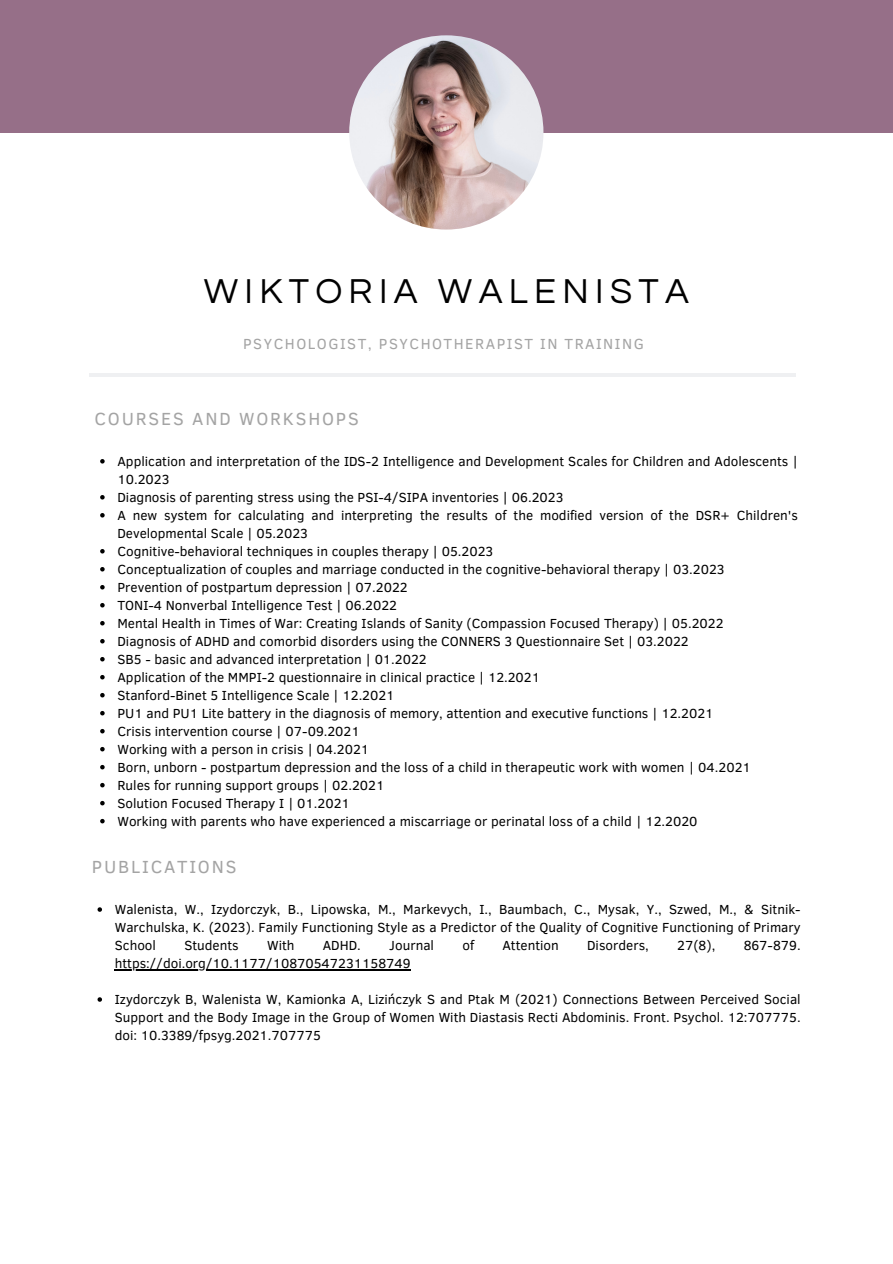
<style>
.page{position:relative;width:893px;height:1264px;background:#fff}
.page>*{position:absolute;margin:0;border:0;box-sizing:border-box;transform-origin:0 0}
.t1{font:36px "Questrial";letter-spacing:.175em;color:#000}
.t2{font:18px "Clear Sans";letter-spacing:.1em;color:#a4a4a4}
.t3{font:15px "Clear Sans";letter-spacing:.1em;color:#a4a4a4}
.t4{font:13.5px/18px "Clear Sans";color:#000}
</style>
<div class="page">
<div style="left:0;top:0;width:892px;height:132px;background:#966f88"></div>
<hr style="left:89px;top:373px;width:706px;height:3px;background:#eff0f2">
<img style="left:349px;top:35px;width:194px;height:194px;border-radius:50%">
<svg style="left:100px;top:459px;width:5px;height:4px"></svg>
<svg style="left:100px;top:495px;width:5px;height:4px"></svg>
<svg style="left:100px;top:513px;width:5px;height:4px"></svg>
<svg style="left:100px;top:549px;width:5px;height:4px"></svg>
<svg style="left:100px;top:567px;width:5px;height:4px"></svg>
<svg style="left:100px;top:585px;width:5px;height:4px"></svg>
<svg style="left:100px;top:603px;width:5px;height:4px"></svg>
<svg style="left:100px;top:621px;width:5px;height:4px"></svg>
<svg style="left:100px;top:639px;width:5px;height:4px"></svg>
<svg style="left:100px;top:657px;width:5px;height:4px"></svg>
<svg style="left:100px;top:675px;width:5px;height:4px"></svg>
<svg style="left:100px;top:693px;width:5px;height:4px"></svg>
<svg style="left:100px;top:711px;width:5px;height:4px"></svg>
<svg style="left:100px;top:729px;width:5px;height:4px"></svg>
<svg style="left:100px;top:747px;width:5px;height:4px"></svg>
<svg style="left:100px;top:765px;width:5px;height:4px"></svg>
<svg style="left:100px;top:783px;width:5px;height:4px"></svg>
<svg style="left:100px;top:801px;width:5px;height:4px"></svg>
<svg style="left:100px;top:819px;width:5px;height:4px"></svg>
<svg style="left:97px;top:907px;width:5px;height:4px"></svg>
<hr style="left:115px;top:969px;width:296px;height:1px;background:#000">
<svg style="left:97px;top:997px;width:5px;height:4px"></svg>
<p class="t1" style="left:204px;top:273px;width:486px">WIKTORIA WALENISTA</p>
<p class="t3" style="left:243px;top:332px;width:402px">PSYCHOLOGIST, PSYCHOTHERAPIST IN TRAINING</p>
<p class="t2" style="left:94px;top:405px;width:266px">COURSES AND WORKSHOPS</p>
<p class="t4" style="left:117px;top:451px;width:682px">Application and interpretation of the IDS-2 Intelligence and Development Scales for Children and Adolescents |<br>10.2023</p>
<p class="t4" style="left:117px;top:487px;width:447px">Diagnosis of parenting stress using the PSI-4/SIPA inventories | 06.2023</p>
<p class="t4" style="left:117px;top:505px;width:682px">A new system for calculating and interpreting the results of the modified version of the DSR+ Children's<br>Developmental Scale | 05.2023</p>
<p class="t4" style="left:117px;top:541px;width:377px">Cognitive-behavioral techniques in couples therapy | 05.2023</p>
<p class="t4" style="left:117px;top:559px;width:608px">Conceptualization of couples and marriage conducted in the cognitive-behavioral therapy | 03.2023</p>
<p class="t4" style="left:117px;top:577px;width:291px">Prevention of postpartum depression | 07.2022</p>
<p class="t4" style="left:117px;top:595px;width:281px">TONI-4 Nonverbal Intelligence Test | 06.2022</p>
<p class="t4" style="left:117px;top:613px;width:607px">Mental Health in Times of War: Creating Islands of Sanity (Compassion Focused Therapy) | 05.2022</p>
<p class="t4" style="left:117px;top:631px;width:572px">Diagnosis of ADHD and comorbid disorders using the CONNERS 3 Questionnaire Set | 03.2022</p>
<p class="t4" style="left:117px;top:649px;width:311px">SB5 - basic and advanced interpretation | 01.2022</p>
<p class="t4" style="left:117px;top:667px;width:424px">Application of the MMPI-2 questionnaire in clinical practice | 12.2021</p>
<p class="t4" style="left:117px;top:685px;width:278px">Stanford-Binet 5 Intelligence Scale | 12.2021</p>
<p class="t4" style="left:117px;top:703px;width:597px">PU1 and PU1 Lite battery in the diagnosis of memory, attention and executive functions | 12.2021</p>
<p class="t4" style="left:117px;top:721px;width:244px">Crisis intervention course | 07-09.2021</p>
<p class="t4" style="left:117px;top:739px;width:253px">Working with a person in crisis | 04.2021</p>
<p class="t4" style="left:117px;top:757px;width:634px">Born, unborn - postpartum depression and the loss of a child in therapeutic work with women | 04.2021</p>
<p class="t4" style="left:117px;top:775px;width:268px">Rules for running support groups | 02.2021</p>
<p class="t4" style="left:117px;top:793px;width:234px">Solution Focused Therapy I | 01.2021</p>
<p class="t4" style="left:117px;top:811px;width:581px">Working with parents who have experienced a miscarriage or perinatal loss of a child | 12.2020</p>
<p class="t2" style="left:92px;top:853px;width:146px">PUBLICATIONS</p>
<p class="t4" style="left:115px;top:899px;width:687px;text-align:justify">Walenista, W., Izydorczyk, B., Lipowska, M., Markevych, I., Baumbach, C., Mysak, Y., Szwed, M., &amp; Sitnik-Warchulska, K. (2023). Family Functioning Style as a Predictor of the Quality of Cognitive Functioning of Primary School</p>
<p class="t4" style="left:184px;top:935px;width:56px">Students</p>
<p class="t4" style="left:267px;top:935px;width:29px">With</p>
<p class="t4" style="left:323px;top:935px;width:40px">ADHD.</p>
<p class="t4" style="left:389px;top:935px;width:46px">Journal</p>
<p class="t4" style="left:462px;top:935px;width:13px">of</p>
<p class="t4" style="left:502px;top:935px;width:58px">Attention</p>
<p class="t4" style="left:587px;top:935px;width:63px">Disorders,</p>
<p class="t4" style="left:677px;top:935px;width:40px">27(8),</p>
<p class="t4" style="left:743px;top:935px;width:59px">867-879.</p>
<p class="t4" style="left:115px;top:953px;width:297px">https://doi.org/10.1177/10870547231158749</p>
<p class="t4" style="left:115px;top:989px;width:687px;text-align:justify">Izydorczyk B, Walenista W, Kamionka A, Lizińczyk S and Ptak M (2021) Connections Between Perceived Social Support and the Body Image in the Group of Women With Diastasis Recti Abdominis. Front. Psychol. 12:707775. doi: 10.3389/fpsyg.2021.707775</p>
</div>
